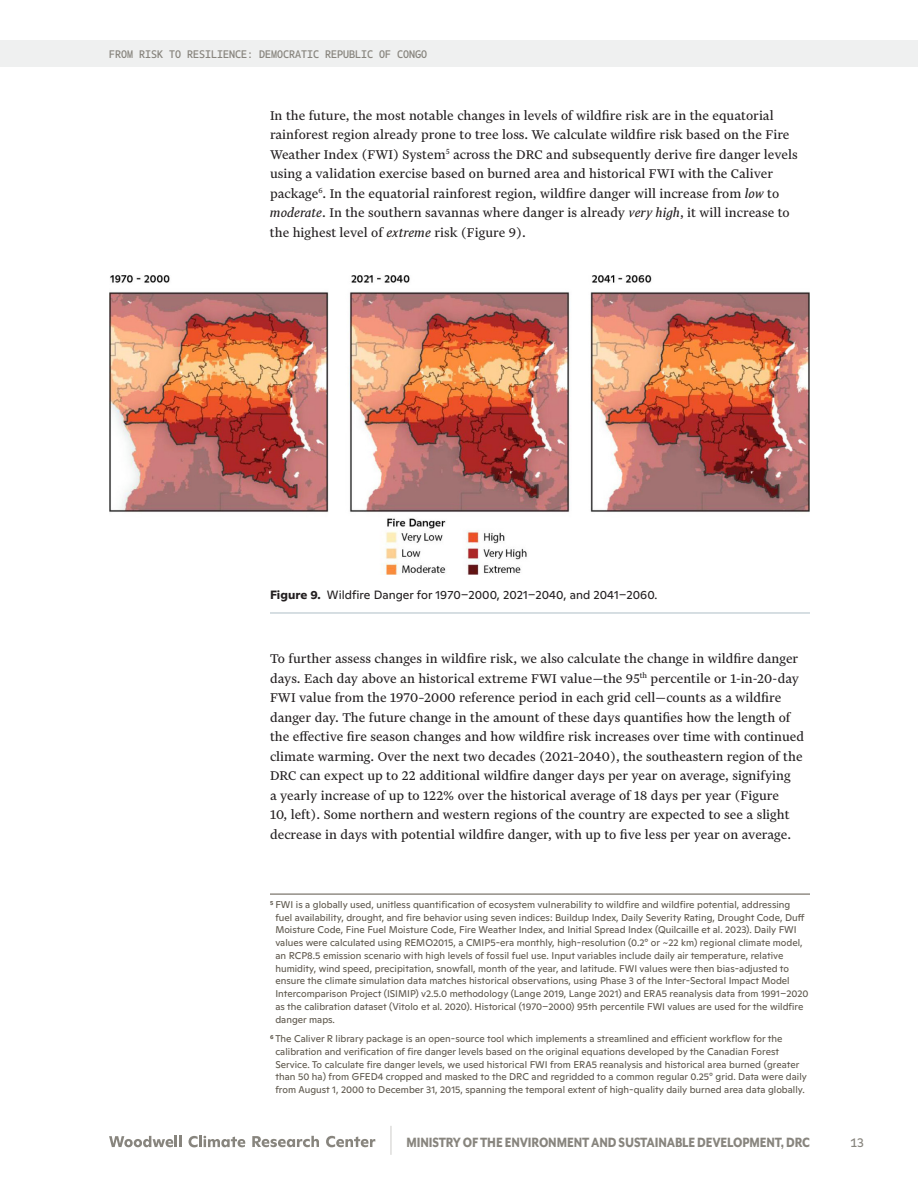
<style>
.page{position:relative;width:918px;height:1188px;background:#fff}
.page>*{position:absolute;margin:0;border:0;box-sizing:border-box;transform-origin:0 0}
.t1{font:800 15.45px "Mr Eaves Mod OT";letter-spacing:-.01em;color:#88857e;scale:.83 1}
.t2{font:15px/19.5px "Financier Text";color:#231f20}
.t3{font:13.5px "Gemeli Mono";color:#88857e}
.t4{font:12px "Ginto Normal";letter-spacing:.005em;color:#231f20}
.t5{font:12px "Gemeli Mono";color:#88857e}
.t6{font:9.75px/12.8px "Ginto Normal";color:#5c554a}
.s1{font-style:italic}
.s2{font-weight:700}
</style>
<div class="page">
<hr style="left:390px;top:1126px;width:2px;height:29px;background:#88857e">
<svg style="left:109px;top:1136px;width:73px;height:11px"></svg>
<svg style="left:189px;top:1136px;width:56px;height:11px"></svg>
<svg style="left:252px;top:1136px;width:67px;height:11px"></svg>
<svg style="left:326px;top:1136px;width:49px;height:11px"></svg>
<div style="left:0;top:40px;width:918px;height:28px;background:#eff0f0"></div>
<hr style="left:270px;top:894px;width:540px;height:1px;background:#5c554a">
<hr style="left:270px;top:612px;width:540px;height:2px;background:#c9d4d9">
<img style="left:109px;top:275px;width:701px;height:299px">
<p class="t5" style="left:109px;top:46px;width:319px">FROM RISK TO RESILIENCE: DEMOCRATIC REPUBLIC OF CONGO</p>
<p class="t2" style="left:270px;top:106px;width:529px">In the future, the most notable changes in levels of wildfire risk are in the equatorial rainforest region already prone to tree loss. We calculate wildfire risk based on the Fire Weather Index (FWI) System<sup>5</sup> across the DRC and subsequently derive fire danger levels using a validation exercise based on burned area and historical FWI with the Caliver package<sup>6</sup>. In the equatorial rainforest region, wildfire danger will increase from <span class="s1">low</span> to <span class="s1">moderate</span>. In the southern savannas where danger is already <span class="s1">very high</span>, it will increase to the highest level of <span class="s1">extreme</span> risk (Figure 9).</p>
<p class="t4" style="left:270px;top:586px;width:389px"><span class="s2">Figure 9.</span> Wildfire Danger for 1970–2000, 2021–2040, and 2041–2060.</p>
<p class="t2" style="left:270px;top:649px;width:536px">To further assess changes in wildfire risk, we also calculate the change in wildfire danger days. Each day above an historical extreme FWI value—the 95<sup>th</sup> percentile or 1-in-20-day FWI value from the 1970–2000 reference period in each grid cell—counts as a wildfire danger day. The future change in the amount of these days quantifies how the length of the effective fire season changes and how wildfire risk increases over time with continued climate warming. Over the next two decades (2021–2040), the southeastern region of the DRC can expect up to 22 additional wildfire danger days per year on average, signifying<br>a yearly increase of up to 122% over the historical average of 18 days per year (Figure<br>10, left). Some northern and western regions of the country are expected to see a slight decrease in days with potential wildfire danger, with up to five less per year on average.</p>
<p class="t6" style="left:275px;top:897px;width:535px;text-indent:-5px"><sup>5</sup> FWI is a globally used, unitless quantification of ecosystem vulnerability to wildfire and wildfire potential, addressing fuel availability, drought, and fire behavior using seven indices: Buildup Index, Daily Severity Rating, Drought Code, Duff Moisture Code, Fine Fuel Moisture Code, Fire Weather Index, and Initial Spread Index (Quilcaille et al. 2023). Daily FWI values were calculated using REMO2015, a CMIP5-era monthly, high-resolution (0.2° or ~22 km) regional climate model, an RCP8.5 emission scenario with high levels of fossil fuel use. Input variables include daily air temperature, relative humidity, wind speed, precipitation, snowfall, month of the year, and latitude. FWI values were then bias-adjusted to ensure the climate simulation data matches historical observations, using Phase 3 of the Inter-Sectoral Impact Model Intercomparison Project (ISIMIP) v2.5.0 methodology (Lange 2019, Lange 2021) and ERA5 reanalysis data from 1991–2020 as the calibration dataset (Vitolo et al. 2020). Historical (1970–2000) 95th percentile FWI values are used for the wildfire danger maps.</p>
<p class="t6" style="left:275px;top:1032px;width:533px;text-indent:-5px"><sup>6</sup> The Caliver R library package is an open-source tool which implements a streamlined and efficient workflow for the calibration and verification of fire danger levels based on the original equations developed by the Canadian Forest Service. To calculate fire danger levels, we used historical FWI from ERA5 reanalysis and historical area burned (greater than 50 ha) from GFED4 cropped and masked to the DRC and regridded to a common regular 0.25° grid. Data were daily from August 1, 2000 to December 31, 2015, spanning the temporal extent of high-quality daily burned area data globally.</p>
<h1 class="t1" style="left:407px;top:1134px;width:488px">MINISTRY OF THE ENVIRONMENT AND SUSTAINABLE DEVELOPMENT, DRC</h1>
<h3 class="t3" style="left:850px;top:1133px;width:15px">13</h3>
</div>
